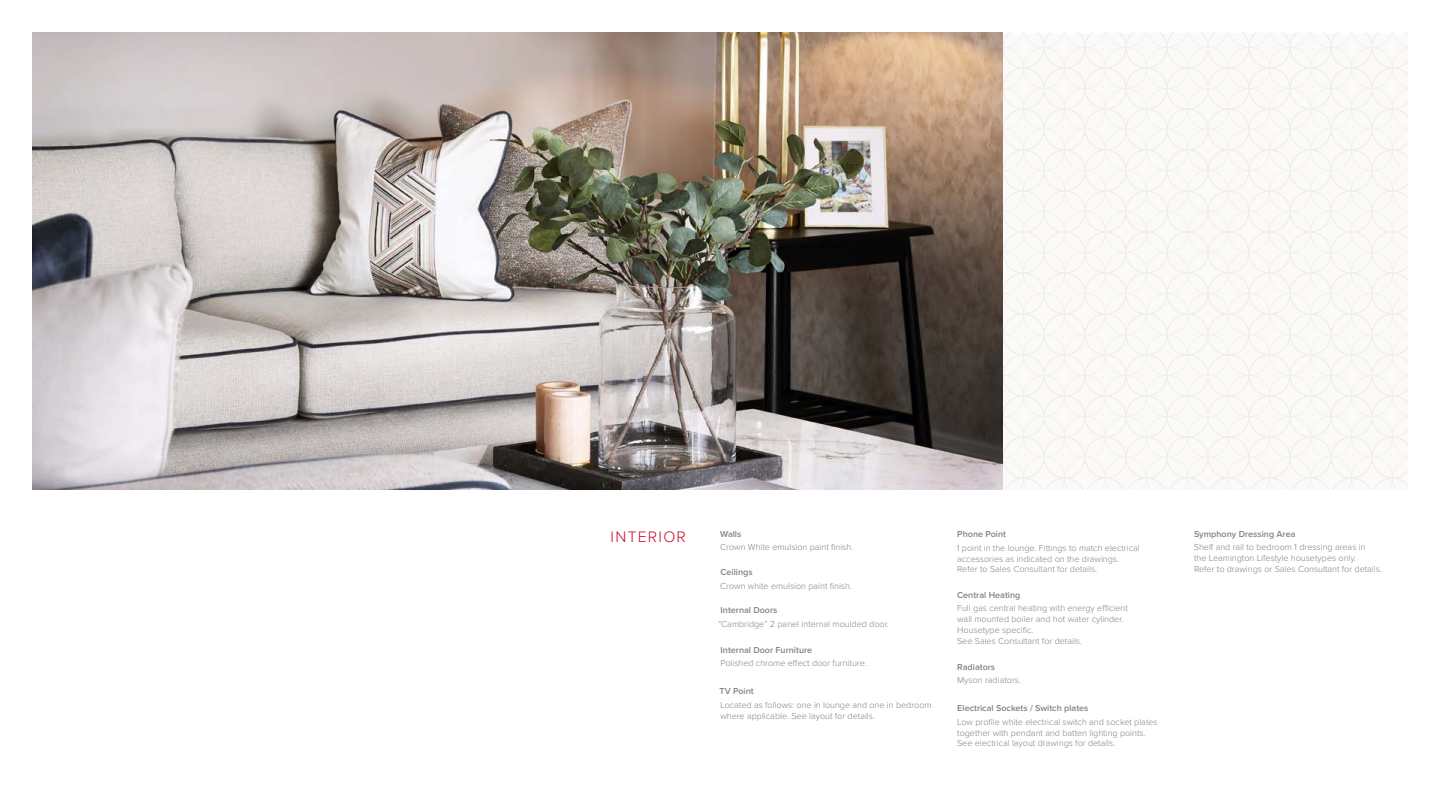
<style>
.page{position:relative;width:1440px;height:810px;background:#fff}
.page>*{position:absolute;margin:0;border:0;box-sizing:border-box;transform-origin:0 0}
.t1{font:300 15.75px "Proxima Nova";letter-spacing:.08em;color:#ca0928}
.t2{font:300 9px/10.9px "Proxima Nova";color:#828282}
.t3{font:600 9px "Proxima Nova";color:#828282}
</style>
<div class="page">
<img style="left:33px;top:32px;width:970px;height:457px">
<div style="left:1003px;top:33px;width:405px;height:456px;background:#fbfaf9"></div>
<h1 class="t1" style="left:611px;top:525px;width:77px">INTERIOR</h1>
<p class="t3" style="left:720px;top:527px;width:23px">Walls</p>
<p class="t2" style="left:720px;top:541px;width:135px">Crown White emulsion paint finish.</p>
<p class="t3" style="left:720px;top:565px;width:34px">Ceilings</p>
<p class="t2" style="left:720px;top:580px;width:133px">Crown white emulsion paint finish.</p>
<p class="t3" style="left:721px;top:604px;width:58px">Internal Doors</p>
<p class="t2" style="left:718px;top:618px;width:172px">“Cambridge” 2 panel internal moulded door.</p>
<p class="t3" style="left:721px;top:643px;width:93px">Internal Door Furniture</p>
<p class="t2" style="left:720px;top:657px;width:148px">Polished chrome effect door furniture.</p>
<p class="t3" style="left:720px;top:684px;width:36px">TV Point</p>
<p class="t2" style="left:720px;top:699px;width:213px">Located as follows: one in lounge and one in bedroom where applicable. See layout for details.</p>
<p class="t3" style="left:957px;top:527px;width:50px">Phone Point</p>
<p class="t2" style="left:957px;top:542px;width:184px">1 point in the lounge. Fittings to match electrical accessories as indicated on the drawings.<br>Refer to Sales Consultant for details.</p>
<p class="t3" style="left:957px;top:589px;width:65px">Central Heating</p>
<p class="t2" style="left:957px;top:602px;width:172px">Full gas central heating with energy efficient wall mounted boiler and hot water cylinder.<br>Housetype specific.<br>See Sales Consultant for details.</p>
<p class="t3" style="left:957px;top:660px;width:39px">Radiators</p>
<p class="t2" style="left:957px;top:674px;width:65px">Myson radiators.</p>
<p class="t3" style="left:957px;top:701px;width:133px">Electrical Sockets / Switch plates</p>
<p class="t2" style="left:957px;top:716px;width:202px">Low profile white electrical switch and socket plates together with pendant and batten lighting points.<br>See electrical layout drawings for details.</p>
<p class="t3" style="left:1194px;top:527px;width:103px">Symphony Dressing Area</p>
<p class="t2" style="left:1194px;top:541px;width:190px">Shelf and rail to bedroom 1 dressing areas in<br>the Leamington Lifestyle housetypes only.<br>Refer to drawings or Sales Consultant for details.</p>
</div>
